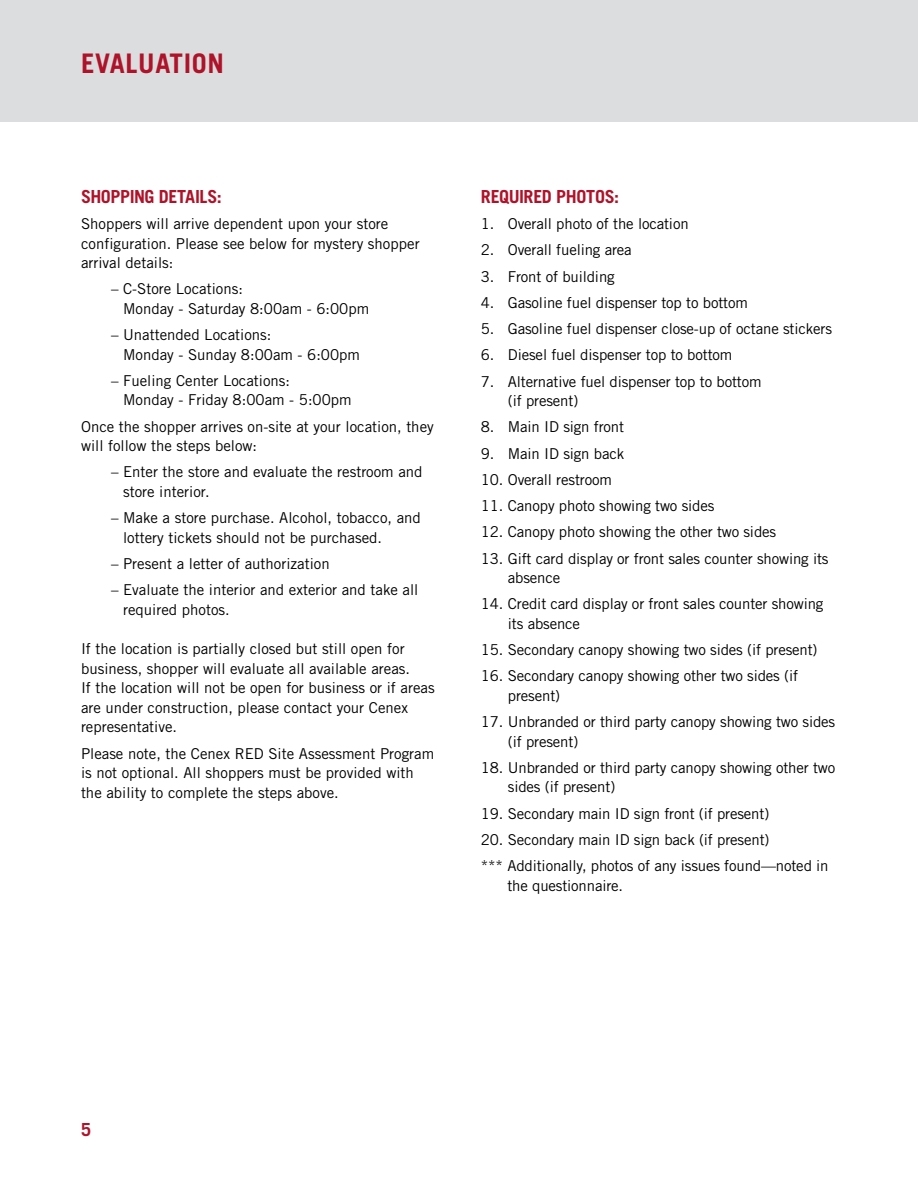
<style>
.page{position:relative;width:918px;height:1188px;background:#fff}
.page>*{position:absolute;margin:0;border:0;box-sizing:border-box;transform-origin:0 0}
.t1{font:700 27px "Trade Gothic LT Std";letter-spacing:.025em;color:#ae132a}
.t2{font:700 18px "Trade Gothic LT Std";letter-spacing:-.025em;color:#ae132a}
.t3{font:15px/19.5px "Trade Gothic LT Std";color:#000}
</style>
<div class="page">
<div style="left:0;top:0;width:918px;height:122px;background:#dcddde"></div>
<h1 class="t1" style="left:81px;top:47px;width:145px">EVALUATION</h1>
<p class="t2" style="left:81px;top:186px;width:142px">SHOPPING DETAILS:</p>
<p class="t3" style="left:81px;top:214px;width:340px">Shoppers will arrive dependent upon your store configuration. Please see below for mystery shopper arrival details:</p>
<p class="t3" style="left:123px;top:279px;width:248px;text-indent:-12px">– C-Store Locations:<br>Monday - Saturday 8:00am - 6:00pm</p>
<p class="t3" style="left:123px;top:325px;width:239px;text-indent:-12px">– Unattended Locations:<br>Monday - Sunday 8:00am - 6:00pm</p>
<p class="t3" style="left:123px;top:371px;width:230px;text-indent:-12px">– Fueling Center Locations:<br>Monday - Friday 8:00am - 5:00pm</p>
<p class="t3" style="left:81px;top:416px;width:354px">Once the shopper arrives on-site at your location, they will follow the steps below:</p>
<p class="t3" style="left:123px;top:462px;width:301px;text-indent:-12px">– Enter the store and evaluate the restroom and store interior.</p>
<p class="t3" style="left:123px;top:508px;width:299px;text-indent:-12px">– Make a store purchase. Alcohol, tobacco, and lottery tickets should not be purchased.</p>
<p class="t3" style="left:111px;top:554px;width:220px">– Present a letter of authorization</p>
<p class="t3" style="left:123px;top:580px;width:297px;text-indent:-12px">– Evaluate the interior and exterior and take all required photos.</p>
<p class="t3" style="left:81px;top:639px;width:355px">If the location is partially closed but still open for business, shopper will evaluate all available areas.<br>If the location will not be open for business or if areas are under construction, please contact your Cenex representative.</p>
<p class="t3" style="left:81px;top:743px;width:355px">Please note, the Cenex RED Site Assessment Program is not optional. All shoppers must be provided with the ability to complete the steps above.</p>
<p class="t2" style="left:481px;top:186px;width:140px">REQUIRED PHOTOS:</p>
<p class="t3" style="left:481px;top:214px;width:209px">1. Overall photo of the location</p>
<p class="t3" style="left:481px;top:240px;width:152px">2. Overall fueling area</p>
<p class="t3" style="left:481px;top:266px;width:135px">3. Front of building</p>
<p class="t3" style="left:481px;top:293px;width:268px">4. Gasoline fuel dispenser top to bottom</p>
<p class="t3" style="left:481px;top:319px;width:353px">5. Gasoline fuel dispenser close-up of octane stickers</p>
<p class="t3" style="left:481px;top:345px;width:253px">6. Diesel fuel dispenser top to bottom</p>
<p class="t3" style="left:508px;top:371px;width:255px;text-indent:-27px">7. Alternative fuel dispenser top to bottom (if present)</p>
<p class="t3" style="left:481px;top:417px;width:145px">8. Main ID sign front</p>
<p class="t3" style="left:481px;top:443px;width:145px">9. Main ID sign back</p>
<p class="t3" style="left:481px;top:470px;width:132px">10. Overall restroom</p>
<p class="t3" style="left:481px;top:496px;width:235px">11. Canopy photo showing two sides</p>
<p class="t3" style="left:481px;top:522px;width:297px">12. Canopy photo showing the other two sides</p>
<p class="t3" style="left:508px;top:548px;width:322px;text-indent:-27px">13. Gift card display or front sales counter showing its absence</p>
<p class="t3" style="left:508px;top:594px;width:317px;text-indent:-27px">14. Credit card display or front sales counter showing its absence</p>
<p class="t3" style="left:481px;top:640px;width:338px">15. Secondary canopy showing two sides (if present)</p>
<p class="t3" style="left:508px;top:666px;width:292px;text-indent:-27px">16. Secondary canopy showing other two sides (if present)</p>
<p class="t3" style="left:508px;top:712px;width:329px;text-indent:-27px">17. Unbranded or third party canopy showing two sides (if present)</p>
<p class="t3" style="left:508px;top:758px;width:329px;text-indent:-27px">18. Unbranded or third party canopy showing other two sides (if present)</p>
<p class="t3" style="left:481px;top:803px;width:290px">19. Secondary main ID sign front (if present)</p>
<p class="t3" style="left:481px;top:826px;width:349px;line-height:26.2px">20. Secondary main ID sign back (if present)<br>*** Additionally, photos of any issues found—noted in</p>
<p class="t3" style="left:507px;top:875px;width:117px">the questionnaire.</p>
<p class="t2" style="left:81px;top:1119px;width:12px">5</p>
</div>
